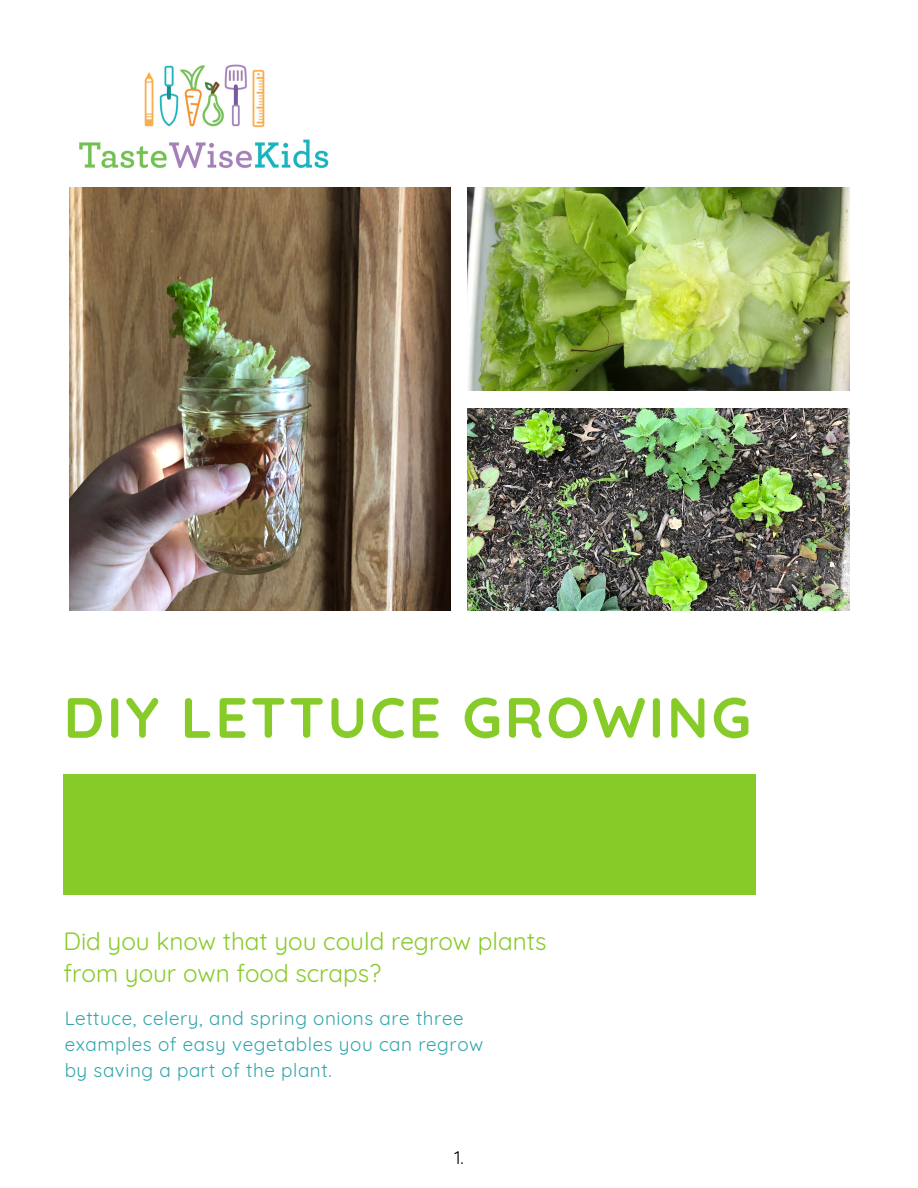
<style>
.page{position:relative;width:918px;height:1188px;background:#fff}
.page>*{position:absolute;margin:0;border:0;box-sizing:border-box;transform-origin:0 0}
.t1{font:700 56.7px "Quicksand";letter-spacing:.05em;color:#87cb28}
.t2{font:24.3px/31.5px "Quicksand";color:#87cb28}
.t3{font:18.9px/26px "Quicksand";letter-spacing:.03em;color:#33a6aa}
.t4{font:18px "Quicksand";color:#000}
</style>
<div class="page">
<div style="left:64px;top:775px;width:692px;height:120px;background:#87cb28"></div>
<img style="left:69px;top:188px;width:382px;height:423px">
<img style="left:468px;top:188px;width:381px;height:202px">
<img style="left:468px;top:408px;width:381px;height:203px">
<img style="left:79px;top:64px;width:250px;height:105px">
<h1 class="t1" style="left:64px;top:681px;width:689px">DIY LETTUCE GROWING</h1>
<p class="t2" style="left:64px;top:925px;width:484px">Did you know that you could regrow plants from your own food scraps?</p>
<p class="t3" style="left:65px;top:1005px;width:420px">Lettuce, celery, and spring onions are three examples of easy vegetables you can regrow by saving a part of the plant.</p>
<p class="t4" style="left:454px;top:1146px;width:11px">1.</p>
</div>
